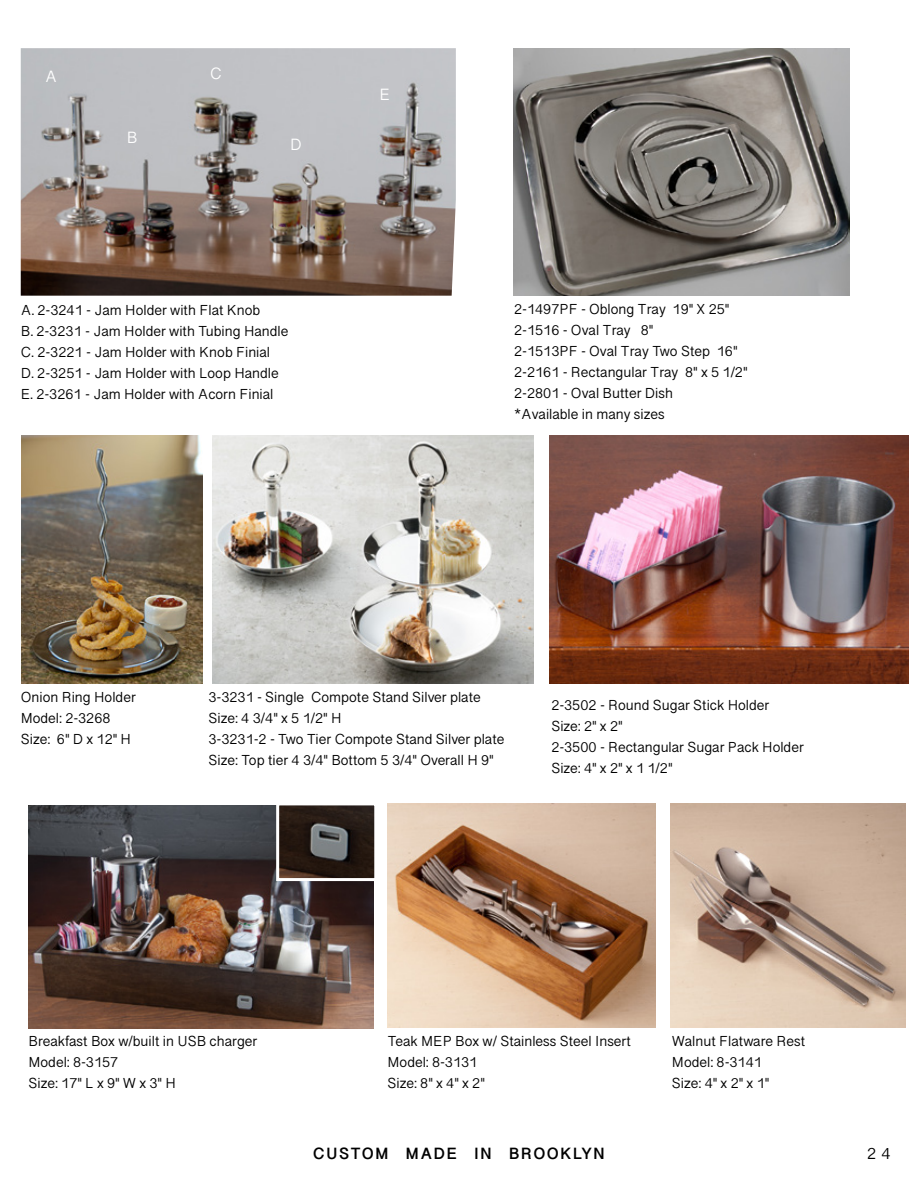
<style>
.page{position:relative;width:918px;height:1188px;background:#fff}
.page>*{position:absolute;margin:0;border:0;box-sizing:border-box;transform-origin:0 0}
.t1{font:700 13.5px "Gujarati Sangam MN";letter-spacing:.1em;color:#000}
.t2{font:13.5px "Gujarati Sangam MN";color:#fff}
.t3{font:13.5px "Gujarati Sangam MN";color:#000}
.t4{font:12px/21px "Gujarati Sangam MN";color:#000}
</style>
<div class="page">
<img style="left:21px;top:436px;width:182px;height:247px">
<img style="left:550px;top:436px;width:359px;height:247px">
<img style="left:21px;top:48px;width:435px;height:248px">
<img style="left:388px;top:804px;width:268px;height:223px">
<img style="left:670px;top:804px;width:235px;height:223px">
<img style="left:513px;top:48px;width:336px;height:248px">
<img style="left:28px;top:805px;width:346px;height:224px">
<img style="left:280px;top:806px;width:93px;height:71px">
<div style="left:276px;top:802px;width:101px;height:79px;border:3px solid #fff"></div>
<img style="left:212px;top:436px;width:322px;height:247px">
<p class="t2" style="left:45px;top:70px;width:13px">A</p>
<p class="t2" style="left:127px;top:130px;width:12px">B</p>
<p class="t2" style="left:210px;top:66px;width:13px">C</p>
<p class="t2" style="left:290px;top:137px;width:13px">D</p>
<p class="t4" style="left:21px;top:301px;width:269px">A. 2-3241 - Jam Holder with Flat Knob<br>B. 2-3231 - Jam Holder with Tubing Handle C. 2-3221 - Jam Holder with Knob Finial<br>D. 2-3251 - Jam Holder with Loop Handle E. 2-3261 - Jam Holder with Acorn Finial</p>
<p class="t2" style="left:380px;top:87px;width:12px">E</p>
<p class="t4" style="left:514px;top:299px;width:235px">2-1497PF - Oblong Tray 19" X 25"<br>2-1516 - Oval Tray 8"<br>2-1513PF - Oval Tray Two Step 16"<br>2-2161 - Rectangular Tray 8" x 5 1/2"<br>2-2801 - Oval Butter Dish<br>*Available in many sizes</p>
<p class="t4" style="left:21px;top:688px;width:117px">Onion Ring Holder<br>Model: 2-3268<br>Size: 6" D x 12" H</p>
<p class="t4" style="left:209px;top:688px;width:297px">3-3231 - Single Compote Stand Silver plate Size: 4 3/4" x 5 1/2" H<br>3-3231-2 - Two Tier Compote Stand Silver plate Size: Top tier 4 3/4" Bottom 5 3/4" Overall H 9"</p>
<p class="t4" style="left:551px;top:695px;width:254px">2-3502 - Round Sugar Stick Holder<br>Size: 2" x 2"<br>2-3500 - Rectangular Sugar Pack Holder<br>Size: 4" x 2" x 1 1/2"</p>
<p class="t4" style="left:29px;top:1031px;width:230px">Breakfast Box w/built in USB charger<br>Model: 8-3157<br>Size: 17" L x 9" W x 3" H</p>
<p class="t4" style="left:388px;top:1031px;width:245px">Teak MEP Box w/ Stainless Steel Insert<br>Model: 8-3131<br>Size: 8" x 4" x 2"</p>
<p class="t4" style="left:672px;top:1031px;width:135px">Walnut Flatware Rest<br>Model: 8-3141<br>Size: 4" x 2" x 1"</p>
<p class="t1" style="left:313px;top:1146px;width:294px">CUSTOM MADE IN BROOKLYN</p>
<p class="t3" style="left:867px;top:1146px;width:25px">2 4</p>
</div>
